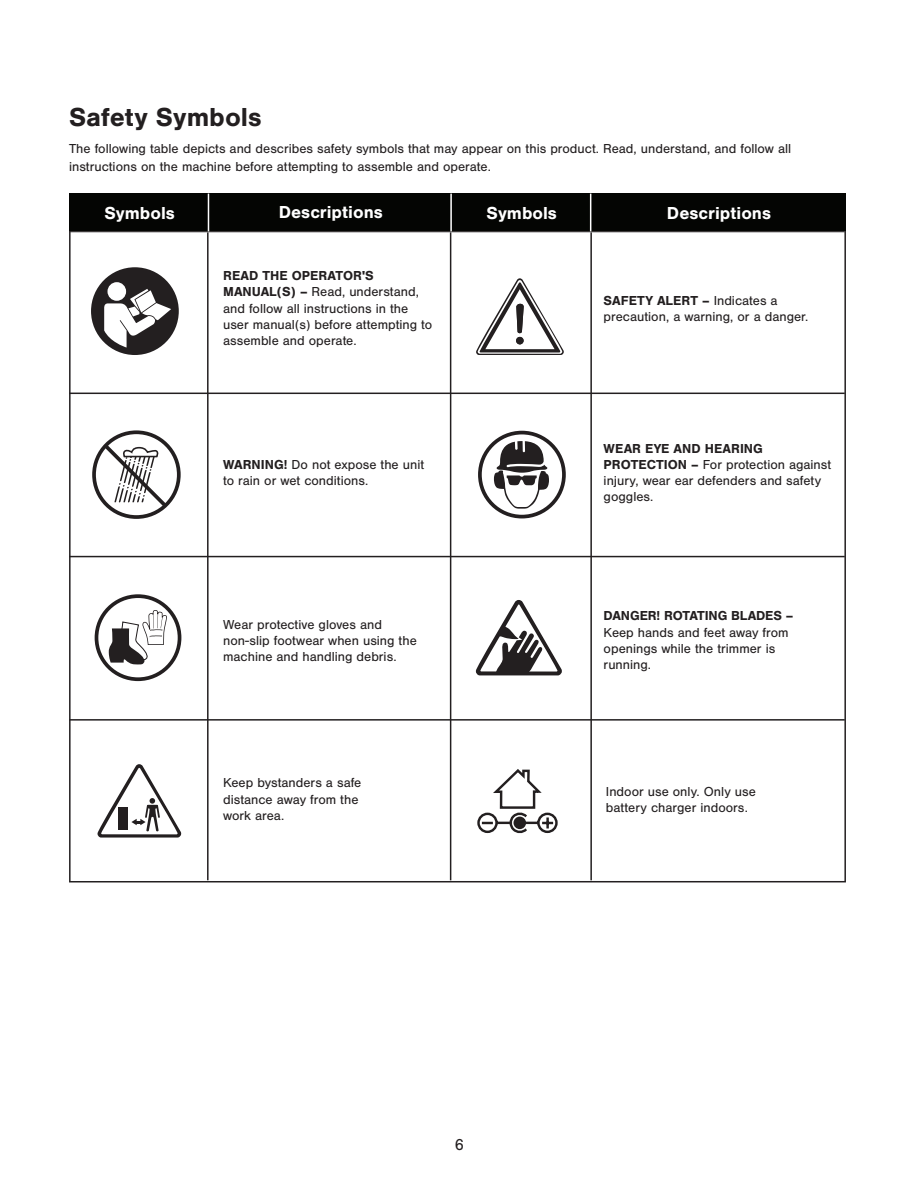
<style>
.page{position:relative;width:918px;height:1188px;background:#fff}
.page>*{position:absolute;margin:0;border:0;box-sizing:border-box;transform-origin:0 0}
.t1{font:700 27px "Nimbus San";color:#231f20}
.t2{font:700 18px "Nimbus San";color:#fff}
.t3{font:16.5px "Nimbus San";color:#231f20}
.t4{font:13.5px/16.2px "Nimbus San";color:#231f20}
.t5{font:700 13.5px "Nimbus San";letter-spacing:-.01em;color:#231f20}
.s1{font-weight:700}
</style>
<div class="page">
<hr style="left:69px;top:231px;width:776px;height:1px;background:#231f20">
<div style="left:69px;top:193px;width:777px;height:38px;background:#040503"></div>
<hr style="left:69px;top:393px;width:776px;height:1px;background:#231f20">
<hr style="left:69px;top:556px;width:776px;height:1px;background:#231f20">
<hr style="left:69px;top:719px;width:776px;height:2px;background:#231f20">
<hr style="left:207px;top:232px;width:2px;height:648px;background:#231f20">
<hr style="left:450px;top:232px;width:1px;height:648px;background:#231f20">
<hr style="left:590px;top:232px;width:2px;height:648px;background:#231f20">
<hr style="left:208px;top:194px;width:1px;height:37px;background:#fff">
<hr style="left:450px;top:194px;width:2px;height:37px;background:#fff">
<hr style="left:590px;top:194px;width:1px;height:37px;background:#fff">
<svg style="left:476px;top:278px;width:88px;height:77px"></svg>
<svg style="left:109px;top:610px;width:58px;height:55px"></svg>
<div style="left:95px;top:594px;width:86px;height:87px;border:4px solid #231f20;border-radius:50%"></div>
<svg style="left:475px;top:600px;width:87px;height:76px"></svg>
<svg style="left:98px;top:764px;width:83px;height:74px"></svg>
<div style="left:118px;top:807px;width:10px;height:23px;background:#231f20"></div>
<svg style="left:477px;top:769px;width:81px;height:65px"></svg>
<div style="left:478px;top:431px;width:88px;height:87px;border:4px solid #231f20;border-radius:50%"></div>
<svg style="left:494px;top:441px;width:55px;height:68px"></svg>
<div style="left:91px;top:267px;width:88px;height:88px;background:#231f20;border-radius:50%"></div>
<div style="left:107px;top:282px;width:19px;height:19px;background:#fff;border-radius:50%"></div>
<svg style="left:104px;top:289px;width:67px;height:59px"></svg>
<div style="left:92px;top:430px;width:89px;height:89px;border:4px solid #231f20;border-radius:50%"></div>
<svg style="left:101px;top:441px;width:70px;height:71px"></svg>
<h1 class="t1" style="left:69px;top:102px;width:194px">Safety Symbols</h1>
<p class="t4" style="left:69px;top:140px;width:724px;line-height:18px">The following table depicts and describes safety symbols that may appear on this product. Read, understand, and follow all instructions on the machine before attempting to assemble and operate.</p>
<h2 class="t2" style="left:104px;top:203px;width:72px">Symbols</h2>
<h2 class="t2" style="left:279px;top:202px;width:106px">Descriptions</h2>
<h2 class="t2" style="left:486px;top:203px;width:72px">Symbols</h2>
<h2 class="t2" style="left:667px;top:203px;width:106px">Descriptions</h2>
<p class="t4" style="left:223px;top:268px;width:211px"><span class="s1">READ THE OPERATOR'S<br>MANUAL(S) –</span> Read, understand, and follow all instructions in the user manual(s) before attempting to assemble and operate.</p>
<p class="t4" style="left:223px;top:456px;width:202px"><span class="s1">WARNING!</span> Do not expose the unit to rain or wet conditions.</p>
<p class="t4" style="left:223px;top:616px;width:195px">Wear protective gloves and non-slip footwear when using the machine and handling debris.</p>
<p class="t4" style="left:604px;top:293px;width:206px"><span class="s1">SAFETY ALERT –</span> Indicates a precaution, a warning, or a danger.</p>
<p class="t4" style="left:604px;top:440px;width:229px"><span class="s1">WEAR EYE AND HEARING<br>PROTECTION –</span> For protection against injury, wear ear defenders and safety goggles.</p>
<p class="t5" style="left:604px;top:608px;width:191px">DANGER! ROTATING BLADES –</p>
<p class="t4" style="left:604px;top:624px;width:187px">Keep hands and feet away from openings while the trimmer is running.</p>
<p class="t4" style="left:223px;top:775px;width:140px">Keep bystanders a safe distance away from the work area.</p>
<p class="t4" style="left:606px;top:783px;width:151px">Indoor use only. Only use battery charger indoors.</p>
<p class="t3" style="left:455px;top:1135px;width:11px">6</p>
</div>
